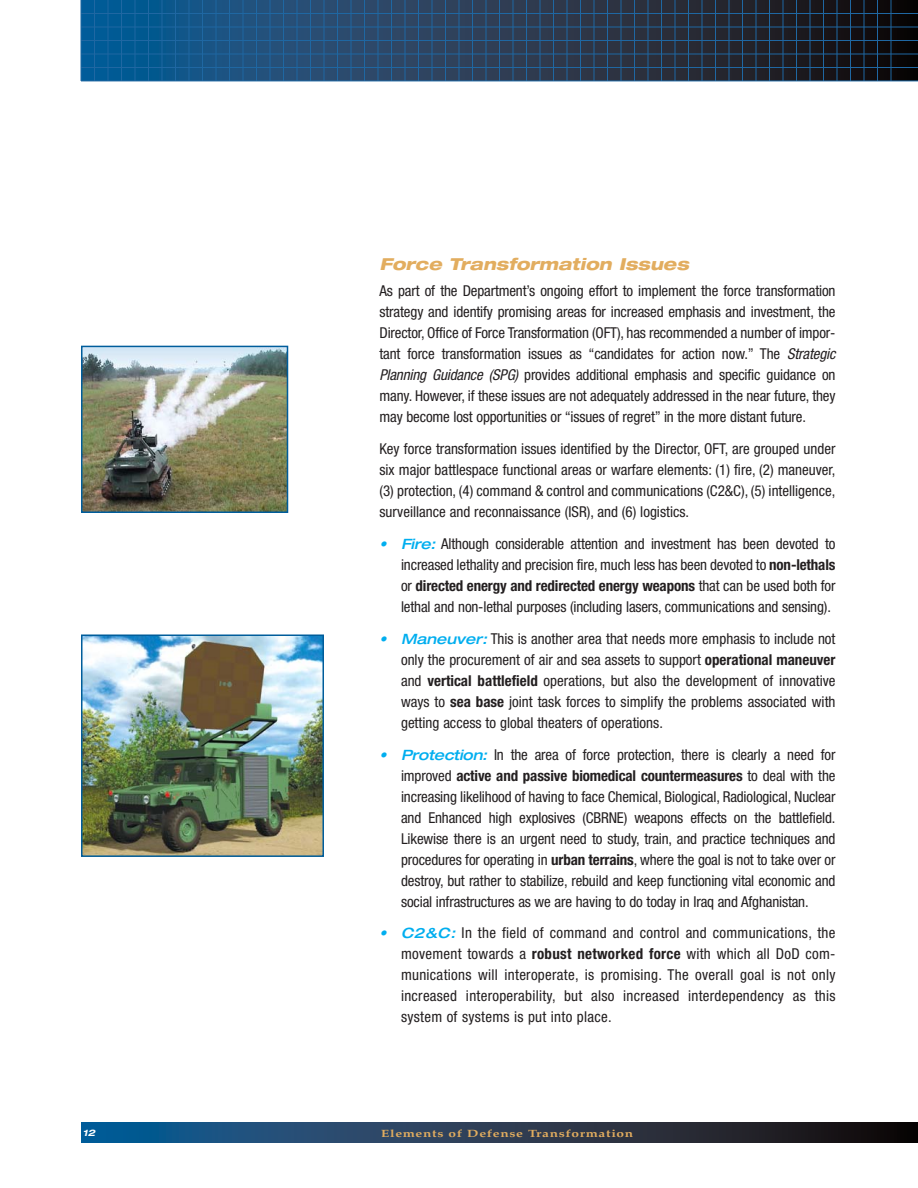
<style>
.page{position:relative;width:918px;height:1188px;background:#fff}
.page>*{position:absolute;margin:0;border:0;box-sizing:border-box;transform-origin:0 0}
.t1{font:italic 800 expanded 16.5px "Helvetica Neue";color:#e2ad5f}
.t2{font:condensed 15px/21px "Helvetica Neue";color:#231f20;text-align:justify}
.t3{font:700 10.5px "Palatino";letter-spacing:.05em;color:#e2ad5f;scale:1.3 1}
.t4{font:italic 700 expanded 9px "Helvetica Neue";color:#fff}
.s1{font-style:italic}
.s2{font-weight:500;font-style:italic;font-stretch:expanded;font-size:14.25px;color:#00aeef}
.s3{font-weight:700}
</style>
<div class="page">
<svg style="left:81px;top:1123px;width:837px;height:20px;background:#203952"></svg>
<svg style="left:82px;top:0;width:836px;height:81px;background:#203b55"></svg>
<hr style="left:81px;top:81px;width:837px;height:1px;background:#1f67a2">
<hr style="left:81px;top:67px;width:837px;height:1px;background:#1f67a2">
<hr style="left:81px;top:54px;width:837px;height:1px;background:#1f67a2">
<hr style="left:81px;top:40px;width:837px;height:1px;background:#1f67a2">
<hr style="left:81px;top:27px;width:837px;height:1px;background:#1f67a2">
<hr style="left:81px;top:13px;width:837px;height:1px;background:#1f67a2">
<hr style="left:81px;top:0;width:1px;height:81px;background:#1f67a2">
<hr style="left:94px;top:0;width:1px;height:81px;background:#1f67a2">
<hr style="left:108px;top:0;width:1px;height:81px;background:#1f67a2">
<hr style="left:121px;top:0;width:1px;height:81px;background:#1f67a2">
<hr style="left:135px;top:0;width:1px;height:81px;background:#1f67a2">
<hr style="left:148px;top:0;width:1px;height:81px;background:#1f67a2">
<hr style="left:162px;top:0;width:1px;height:81px;background:#1f67a2">
<hr style="left:175px;top:0;width:1px;height:81px;background:#1f67a2">
<hr style="left:189px;top:0;width:1px;height:81px;background:#1f67a2">
<hr style="left:202px;top:0;width:1px;height:81px;background:#1f67a2">
<hr style="left:216px;top:0;width:1px;height:81px;background:#1f67a2">
<hr style="left:229px;top:0;width:1px;height:81px;background:#1f67a2">
<hr style="left:243px;top:0;width:1px;height:81px;background:#1f67a2">
<hr style="left:256px;top:0;width:1px;height:81px;background:#1f67a2">
<hr style="left:270px;top:0;width:1px;height:81px;background:#1f67a2">
<hr style="left:283px;top:0;width:1px;height:81px;background:#1f67a2">
<hr style="left:297px;top:0;width:1px;height:81px;background:#1f67a2">
<hr style="left:310px;top:0;width:1px;height:81px;background:#1f67a2">
<hr style="left:324px;top:0;width:1px;height:81px;background:#1f67a2">
<hr style="left:337px;top:0;width:1px;height:81px;background:#1f67a2">
<hr style="left:351px;top:0;width:1px;height:81px;background:#1f67a2">
<hr style="left:364px;top:0;width:1px;height:81px;background:#1f67a2">
<hr style="left:378px;top:0;width:1px;height:81px;background:#1f67a2">
<hr style="left:391px;top:0;width:1px;height:81px;background:#1f67a2">
<hr style="left:405px;top:0;width:1px;height:81px;background:#1f67a2">
<hr style="left:418px;top:0;width:1px;height:81px;background:#1f67a2">
<hr style="left:432px;top:0;width:1px;height:81px;background:#1f67a2">
<hr style="left:445px;top:0;width:1px;height:81px;background:#1f67a2">
<hr style="left:459px;top:0;width:1px;height:81px;background:#1f67a2">
<hr style="left:472px;top:0;width:1px;height:81px;background:#1f67a2">
<hr style="left:486px;top:0;width:1px;height:81px;background:#1f67a2">
<hr style="left:499px;top:0;width:1px;height:81px;background:#1f67a2">
<hr style="left:513px;top:0;width:1px;height:81px;background:#1f67a2">
<hr style="left:526px;top:0;width:1px;height:81px;background:#1f67a2">
<hr style="left:540px;top:0;width:1px;height:81px;background:#1f67a2">
<hr style="left:553px;top:0;width:1px;height:81px;background:#1f67a2">
<hr style="left:567px;top:0;width:1px;height:81px;background:#1f67a2">
<hr style="left:580px;top:0;width:1px;height:81px;background:#1f67a2">
<hr style="left:594px;top:0;width:1px;height:81px;background:#1f67a2">
<hr style="left:607px;top:0;width:1px;height:81px;background:#1f67a2">
<hr style="left:621px;top:0;width:1px;height:81px;background:#1f67a2">
<hr style="left:634px;top:0;width:1px;height:81px;background:#1f67a2">
<hr style="left:648px;top:0;width:1px;height:81px;background:#1f67a2">
<hr style="left:661px;top:0;width:1px;height:81px;background:#1f67a2">
<hr style="left:675px;top:0;width:1px;height:81px;background:#1f67a2">
<hr style="left:688px;top:0;width:1px;height:81px;background:#1f67a2">
<hr style="left:702px;top:0;width:1px;height:81px;background:#1f67a2">
<hr style="left:715px;top:0;width:1px;height:81px;background:#1f67a2">
<hr style="left:729px;top:0;width:1px;height:81px;background:#1f67a2">
<hr style="left:742px;top:0;width:1px;height:81px;background:#1f67a2">
<hr style="left:756px;top:0;width:1px;height:81px;background:#1f67a2">
<hr style="left:769px;top:0;width:1px;height:81px;background:#1f67a2">
<hr style="left:783px;top:0;width:1px;height:81px;background:#1f67a2">
<hr style="left:796px;top:0;width:1px;height:81px;background:#1f67a2">
<hr style="left:810px;top:0;width:1px;height:81px;background:#1f67a2">
<hr style="left:823px;top:0;width:1px;height:81px;background:#1f67a2">
<hr style="left:837px;top:0;width:1px;height:81px;background:#1f67a2">
<hr style="left:850px;top:0;width:1px;height:81px;background:#1f67a2">
<hr style="left:864px;top:0;width:1px;height:81px;background:#1f67a2">
<hr style="left:877px;top:0;width:1px;height:81px;background:#1f67a2">
<hr style="left:891px;top:0;width:1px;height:81px;background:#1f67a2">
<img style="left:84px;top:349px;width:201px;height:161px">
<div style="left:81px;top:346px;width:207px;height:167px;border:2px solid #005d9b"></div>
<img style="left:84px;top:637px;width:237px;height:217px">
<div style="left:81px;top:634px;width:243px;height:223px;border:2px solid #005d9b"></div>
<p class="t1" style="left:379px;top:258px;width:311px">Force Transformation Issues</p>
<p class="t2" style="left:379px;top:282px;width:458px">As part of the Department’s ongoing effort to implement the force transformation strategy and identify promising areas for increased emphasis and investment, the Director, Office of Force Transformation (OFT), has recommended a number of impor&shy;tant force transformation issues as “candidates for action now.” The <span class="s1">Strategic Planning Guidance (SPG)</span> provides additional emphasis and specific guidance on many. However, if these issues are not adequately addressed in the near future, they may become lost opportunities or “issues of regret” in the more distant future.</p>
<p class="t2" style="left:379px;top:440px;width:458px">Key force transformation issues identified by the Director, OFT, are grouped under six major battlespace functional areas or warfare elements: (1) fire, (2) maneuver, (3) protection, (4) command &amp; control and communications (C2&amp;C), (5) intelligence, surveillance and reconnaissance (ISR), and (6) logistics.</p>
<p class="t2" style="left:401px;top:535px;width:436px;text-indent:-22px"><span class="s2">• Fire:</span> Although considerable attention and investment has been devoted to increased lethality and precision fire, much less has been devoted to <span class="s3">non-lethals </span>or <span class="s3">directed energy and redirected energy weapons</span> that can be used both for lethal and non-lethal purposes (including lasers, communications and sensing).</p>
<p class="t2" style="left:401px;top:629px;width:436px;text-indent:-22px"><span class="s2">• Maneuver:</span> This is another area that needs more emphasis to include not only the procurement of air and sea assets to support <span class="s3">operational maneuver </span>and <span class="s3">vertical battlefield</span> operations, but also the development of innovative ways to <span class="s3">sea base</span> joint task forces to simplify the problems associated with getting access to global theaters of operations.</p>
<p class="t2" style="left:401px;top:745px;width:436px;text-indent:-22px"><span class="s2">• Protection:</span> In the area of force protection, there is clearly a need for improved <span class="s3">active and passive biomedical countermeasures</span> to deal with the increasing likelihood of having to face Chemical, Biological, Radiological, Nuclear and Enhanced high explosives (CBRNE) weapons effects on the battlefield.<br>Likewise there is an urgent need to study, train, and practice techniques and procedures for operating in <span class="s3">urban terrains</span>, where the goal is not to take over or destroy, but rather to stabilize, rebuild and keep functioning vital economic and social infrastructures as we are having to do today in Iraq and Afghanistan.</p>
<p class="t2" style="left:401px;top:924px;width:436px;text-indent:-22px"><span class="s2">• C2&amp;C:</span> In the field of command and control and communications, the movement towards a <span class="s3">robust networked force</span> with which all DoD com&shy;munications will interoperate, is promising. The overall goal is not only increased interoperability, but also increased interdependency as this system of systems is put into place.</p>
<p class="t4" style="left:83px;top:1130px;width:14px">12</p>
<p class="t3" style="left:381px;top:1129px;width:195px">Elements of Defense Transformation</p>
</div>
